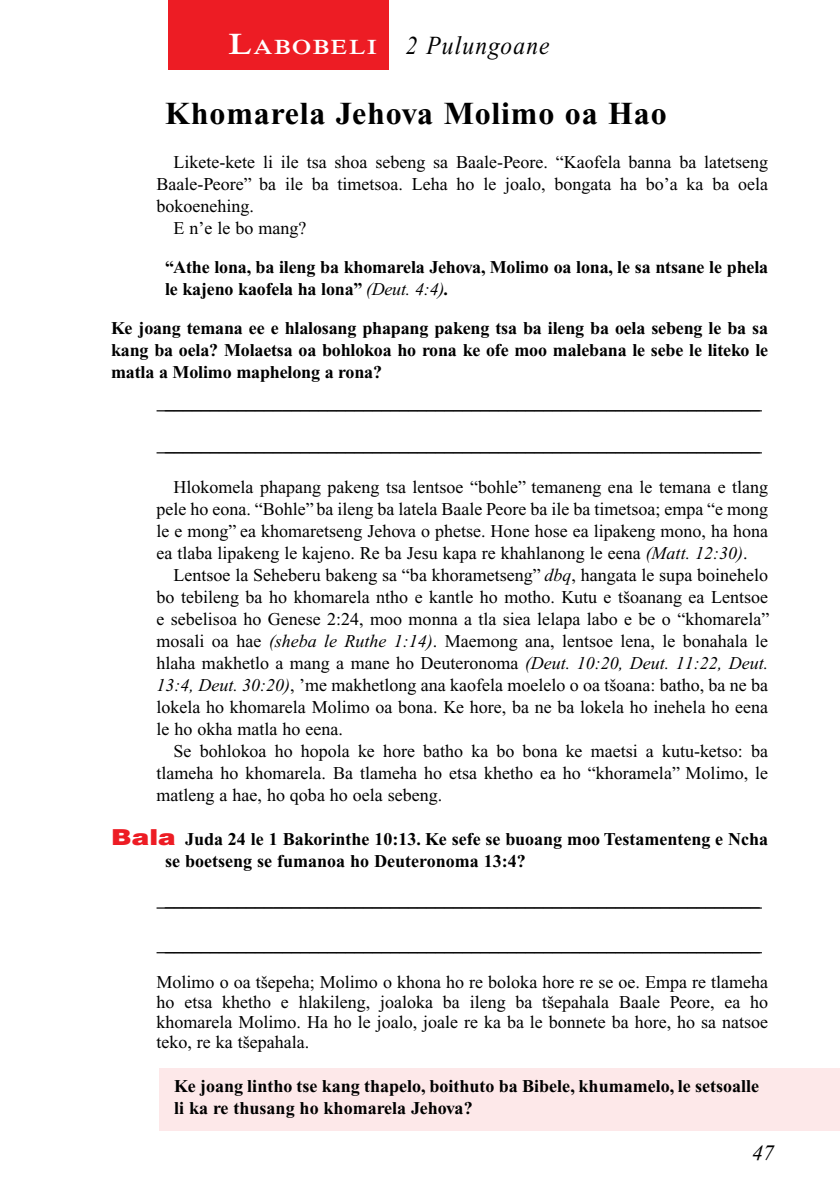
<style>
.page{position:relative;width:840px;height:1191px;background:#fff}
.page>*{position:absolute;margin:0;border:0;box-sizing:border-box;transform-origin:0 0}
.t1{font:700 32px "Times New Roman PS Std";letter-spacing:.025em;color:#000}
.t2{font:italic 26px "Times New Roman PS Std";letter-spacing:.05em;color:#000;scale:.9 1}
.t3{font:italic 22px "Times New Roman PS Std";color:#000}
.t4{font:600 21px "Times NRMT Std";letter-spacing:.07em;color:#fff;scale:1.1 1}
.t5{font:18px/22px "Times New Roman PS Std";color:#000;text-align:justify}
.t6{font:700 18px/22px "Times New Roman PS Std";color:#000}
.s1{font-size:30px}
.s2{font-weight:400;font-style:italic}
.s3{font-style:italic}
.s4{font-family:"Helvetica LT Std";font-weight:900;font-size:22px;color:#ed1c24}
</style>
<div class="page">
<div style="left:168px;top:0;width:220px;height:69px;background:#ed1c24"></div>
<div style="left:159px;top:1068px;width:680px;height:63px;background:#fde8e9"></div>
<hr style="left:156px;top:410px;width:605px;height:1px;background:#000">
<hr style="left:156px;top:452px;width:605px;height:1px;background:#000">
<hr style="left:156px;top:907px;width:605px;height:1px;background:#000">
<hr style="left:156px;top:952px;width:605px;height:1px;background:#000">
<p class="t4" style="left:228px;top:35px;width:136px"><span class="s1">L</span>ABOBELI</p>
<h2 class="t2" style="left:406px;top:32px;width:161px">2 Pulungoane</h2>
<h1 class="t1" style="left:165px;top:95px;width:502px">Khomarela Jehova Molimo oa Hao</h1>
<p class="t5" style="left:173px;top:151px;width:595px">Likete-kete li ile tsa shoa sebeng sa Baale-Peore. “Kaofela banna ba latetseng</p>
<p class="t5" style="left:156px;top:173px;width:612px">Baale-Peore” ba ile ba timetsoa. Leha ho le joalo, bongata ha bo’a ka ba oela</p>
<p class="t5" style="left:156px;top:195px;width:99px">bokoenehing.</p>
<p class="t5" style="left:173px;top:217px;width:134px">E n’e le bo mang?</p>
<p class="t6" style="left:165px;top:256px;width:604px">“Athe lona, ba ileng ba khomarela Jehova, Molimo oa lona, le sa ntsane le phela le kajeno kaofela ha lona” <span class="s2">(Deut. 4:4)</span><span class="s3">.</span></p>
<p class="t6" style="left:111px;top:317px;width:658px;text-align:justify">Ke joang temana ee e hlalosang phapang pakeng tsa ba ileng ba oela sebeng le ba sa kang ba oela? Molaetsa oa bohlokoa ho rona ke ofe moo malebana le sebe le liteko le matla a Molimo maphelong a rona?</p>
<p class="t5" style="left:165px;top:392px;width:595px">__________________________________________________________________</p>
<p class="t5" style="left:165px;top:434px;width:595px">__________________________________________________________________</p>
<p class="t5" style="left:156px;top:476px;width:613px;text-indent:17px">Hlokomela phapang pakeng tsa lentsoe “bohle” temaneng ena le temana e tlang pele ho eona. “Bohle” ba ileng ba latela Baale Peore ba ile ba timetsoa; empa “e mong le e mong” ea khomaretseng Jehova o phetse. Hone hose ea lipakeng mono, ha hona ea tlaba lipakeng le kajeno. Re ba Jesu kapa re khahlanong le eena <span class="s3">(Matt. 12:30)</span>.</p>
<p class="t5" style="left:156px;top:564px;width:614px;text-indent:17px">Lentsoe la Seheberu bakeng sa “ba khorametseng” <span class="s3">dbq</span>, hangata le supa boinehelo bo tebileng ba ho khomarela ntho e kantle ho motho. Kutu e tšoanang ea Lentsoe e sebelisoa ho Genese 2:24, moo monna a tla siea lelapa labo e be o “khomarela” mosali oa hae <span class="s3">(sheba le Ruthe 1:14)</span>. Maemong ana, lentsoe lena, le bonahala le hlaha makhetlo a mang a mane ho Deuteronoma <span class="s3">(Deut. 10:20, Deut. 11:22, Deut.<br>13:4, Deut. 30:20)</span>, ’me makhetlong ana kaofela moelelo o oa tšoana: batho, ba ne ba lokela ho khomarela Molimo oa bona. Ke hore, ba ne ba lokela ho inehela ho eena le ho okha matla ho eena.</p>
<p class="t5" style="left:156px;top:740px;width:612px;text-indent:17px">Se bohlokoa ho hopola ke hore batho ka bo bona ke maetsi a kutu-ketso: ba tlameha ho khomarela. Ba tlameha ho etsa khetho ea ho “khoramela” Molimo, le matleng a hae, ho qoba ho oela sebeng.</p>
<p class="t6" style="left:165px;top:828px;width:604px;text-indent:-54px"><span class="s4">Bala</span> Juda 24 le 1 Bakorinthe 10:13. Ke sefe se buoang moo Testamenteng e Ncha se boetseng se fumanoa ho Deuteronoma 13:4?</p>
<p class="t5" style="left:165px;top:889px;width:595px">__________________________________________________________________</p>
<p class="t5" style="left:156px;top:926px;width:613px;line-height:37px;text-align:center">__________________________________________________________________<br>Molimo o oa tšepeha; Molimo o khona ho re boloka hore re se oe. Empa re tlameha</p>
<p class="t5" style="left:156px;top:992px;width:612px;line-height:20px">ho etsa khetho e hlakileng, joaloka ba ileng ba tšepahala Baale Peore, ea ho khomarela Molimo. Ha ho le joalo, joale re ka ba le bonnete ba hore, ho sa natsoe teko, re ka tšepahala.</p>
<p class="t6" style="left:174px;top:1075px;width:586px">Ke joang lintho tse kang thapelo, boithuto ba Bibele, khumamelo, le setsoalle li ka re thusang ho khomarela Jehova?</p>
<p class="t3" style="left:751px;top:1140px;width:23px">47</p>
</div>
